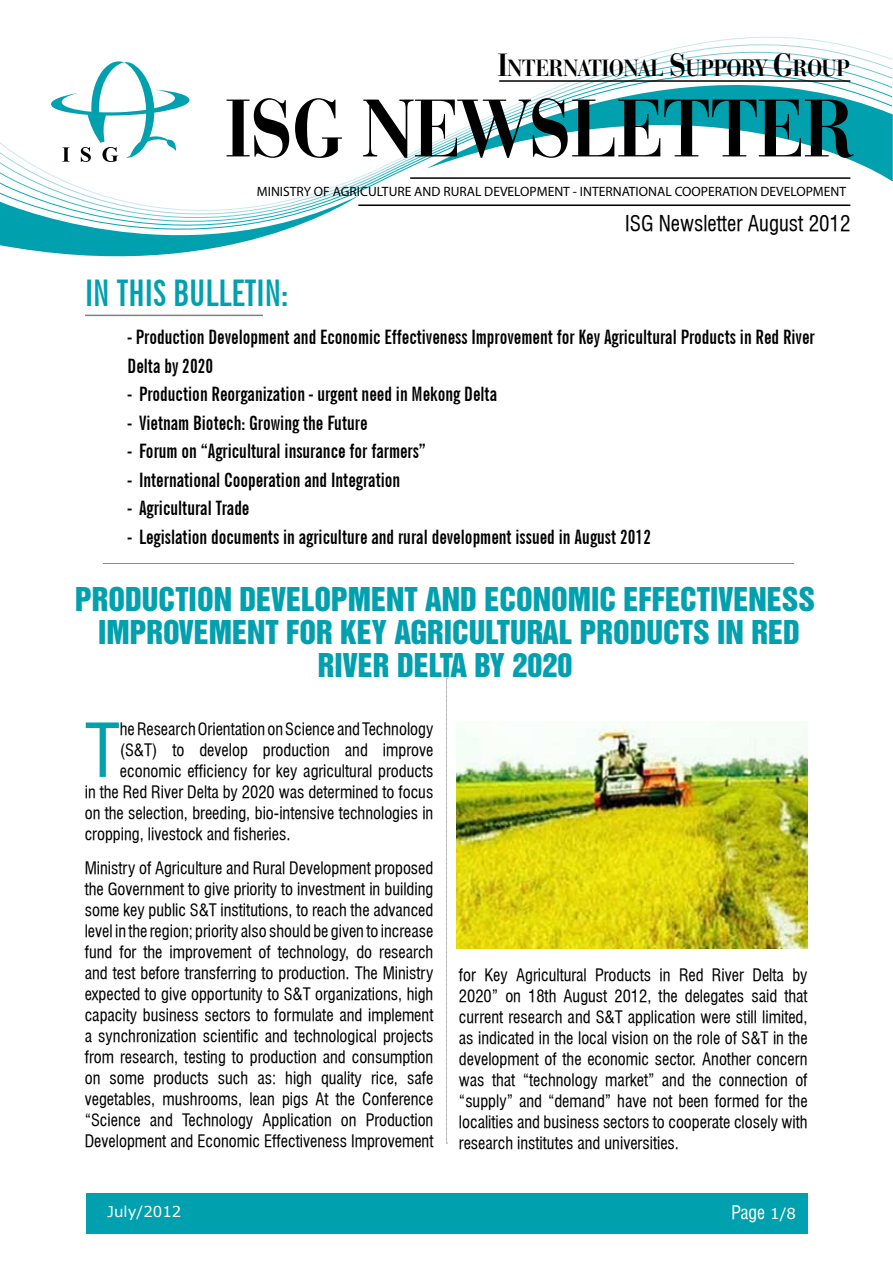
<style>
.page{position:relative;width:893px;height:1263px;background:#fff}
.page>*{position:absolute;margin:0;border:0;box-sizing:border-box;transform-origin:0 0}
.t1{font:700 85.2px "UVN Bach Dang";color:#000;scale:.89 1}
.t2{font:72.3px "UVN Hong Ha Hep";color:#00a0af}
.t3{font:700 36px "UVN Tin Tuc Hep Them";color:#00a0af}
.t4{font:30px/33px "UTM Helvet Ins";color:#00a0af;text-align:center}
.t5{font:700 24.45px "UVN Bach Dang";color:#000;scale:.89 1}
.t6{font:21px "UVN Hong Ha Hep";color:#000}
.t7{font:700 19.5px/28.5px "UVN Tin Tuc Hep Them";color:#000}
.t8{font:18px "UVN Hong Ha Hep";color:#fff}
.t9{font:16.5px/21px "UVN Hong Ha Hep";color:#000;text-align:justify}
.t10{font:15px "Verdana";color:#fff}
.t11{font:13.5px "Trajan Pro";color:#000}
.s1{font-size:33.6px}
.s2{font-family:"Verdana";font-size:15px}
</style>
<div class="page">
<svg style="left:0;top:142px;width:851px;height:64px"></svg>
<svg style="left:0;top:195px;width:359px;height:62px"></svg>
<svg style="left:427px;top:36px;width:466px;height:146px"></svg>
<svg style="left:51px;top:61px;width:139px;height:101px"></svg>
<hr style="left:358px;top:204px;width:492px;height:2px;background:#000">
<hr style="left:410px;top:177px;width:440px;height:2px;background:#000">
<hr style="left:499px;top:80px;width:351px;height:2px;background:#000">
<div style="left:86px;top:1193px;width:721px;height:40px;background:#00a0af"></div>
<hr style="left:85px;top:315px;width:178px;height:1px;background:#000">
<hr style="left:103px;top:563px;width:691px;height:1px;background:#000">
<svg style="left:446px;top:678px;width:1px;height:466px"></svg>
<img style="left:456px;top:722px;width:352px;height:226px">
<h3 class="t5" style="left:498px;top:50px;width:397px"><span class="s1">I</span>NTERNATIONAL <span class="s1">S</span>UPPORY <span class="s1">G</span>ROUP</h3>
<h1 class="t1" style="left:225px;top:66px;width:708px">ISG NEWSLETTER</h1>
<p class="t11" style="left:257px;top:185px;width:591px">MINISTRY OF AGRICULTURE AND RURAL DEVELOPMENT - INTERNATIONAL COOPERATION DEVELOPMENT</p>
<h3 class="t3" style="left:85px;top:266px;width:205px">In this bulletin:</h3>
<p class="t6" style="left:625px;top:208px;width:227px">ISG Newsletter August 2012</p>
<p class="t7" style="left:128px;top:321px;width:689px">- Production Development and Economic Effectiveness Improvement for Key Agricultural Products in Red River<br>Delta by 2020</p>
<p class="t7" style="left:128px;top:378px;width:371px">- Production Reorganization - urgent need in Mekong Delta</p>
<p class="t7" style="left:128px;top:407px;width:241px">- Vietnam Biotech: Growing the Future</p>
<p class="t7" style="left:128px;top:435px;width:300px">- Forum on “Agricultural insurance for farmers”</p>
<p class="t7" style="left:128px;top:464px;width:274px">- International Cooperation and Integration</p>
<p class="t7" style="left:128px;top:492px;width:123px">- Agricultural Trade</p>
<p class="t7" style="left:128px;top:521px;width:525px">- Legislation documents in agriculture and rural development issued in August 2012</p>
<h3 class="t4" style="left:75px;top:580px;width:741px">PRODUCTION DEVELOPMENT AND ECONOMIC EFFECTIVENESS<br>IMPROVEMENT FOR KEY AGRICULTURAL PRODUCTS IN RED<br>RIVER DELTA BY 2020</h3>
<h2 class="t2" style="left:85px;top:700px;width:37px">T</h2>
<p class="t9" style="left:120px;top:717px;width:315px">he Research Orientation on Science and Technology</p>
<p class="t9" style="left:120px;top:738px;width:315px">(S&amp;T) to develop production and improve</p>
<p class="t9" style="left:120px;top:759px;width:315px">economic efficiency for key agricultural products</p>
<p class="t9" style="left:85px;top:780px;width:350px">in the Red River Delta by 2020 was determined to focus</p>
<p class="t9" style="left:85px;top:801px;width:350px">on the selection, breeding, bio-intensive technologies in</p>
<p class="t9" style="left:85px;top:822px;width:207px">cropping, livestock and fisheries.</p>
<p class="t9" style="left:85px;top:856px;width:350px">Ministry of Agriculture and Rural Development proposed the Government to give priority to investment in building some key public S&amp;T institutions, to reach the advanced level in the region; priority also should be given to increase fund for the improvement of technology, do research and test before transferring to production. The Ministry expected to give opportunity to S&amp;T organizations, high capacity business sectors to formulate and implement a synchronization scientific and technological projects from research, testing to production and consumption on some products such as: high quality rice, safe vegetables, mushrooms, lean pigs At the Conference “Science and Technology Application on Production Development and Economic Effectiveness Improvement</p>
<p class="t9" style="left:459px;top:964px;width:350px">for Key Agricultural Products in Red River Delta by 2020” on 18th August 2012, the delegates said that current research and S&amp;T application were still limited, as indicated in the local vision on the role of S&amp;T in the development of the economic sector. Another concern was that “technology market” and the connection of “supply” and “demand” have not been formed for the localities and business sectors to cooperate closely with research institutes and universities.</p>
<p class="t10" style="left:107px;top:1202px;width:76px">July/2012</p>
<p class="t8" style="left:731px;top:1200px;width:66px">Page <span class="s2">1/8</span></p>
</div>
